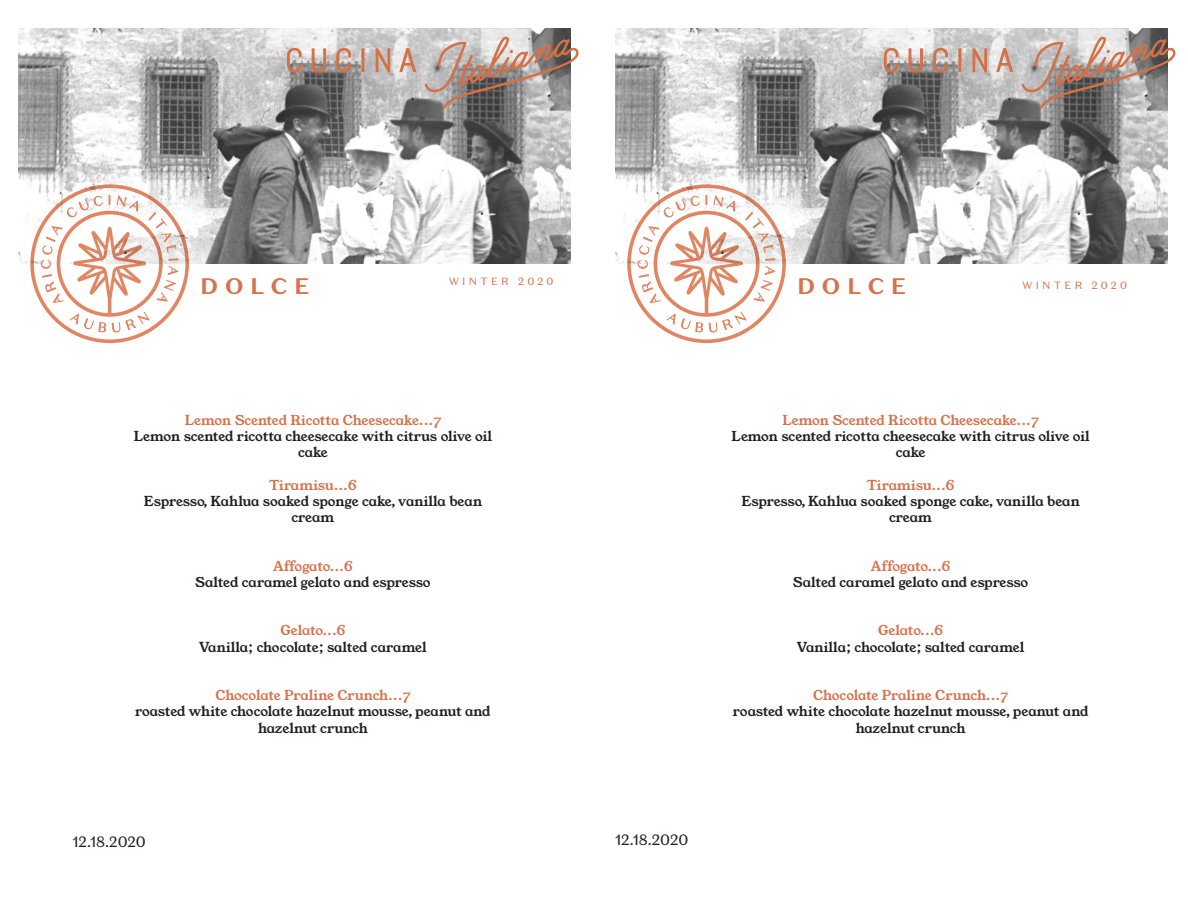
<style>
.page{position:relative;width:1188px;height:918px;background:#fff}
.page>*{position:absolute;margin:0;border:0;box-sizing:border-box;transform-origin:0 0}
.t1{font:700 22.5px "Domaine Sans Text";letter-spacing:.3em;color:#d6724c}
.t2{font:15px "Domaine Sans Text";letter-spacing:-.01em;color:#231f20}
.t3{font:13.5px/16.2px "Young Serif";letter-spacing:-.01em;color:#231f20;text-align:center}
.t4{font:10.5px "Domaine Sans Text";letter-spacing:.3em;color:#d6724c}
.s1{color:#d6724c}
</style>
<div class="page">
<img style="left:18px;top:28px;width:552px;height:236px">
<svg style="left:287px;top:48px;width:15px;height:25px"></svg>
<svg style="left:312px;top:48px;width:14px;height:25px"></svg>
<svg style="left:336px;top:48px;width:15px;height:25px"></svg>
<hr style="left:361px;top:48px;width:3px;height:24px;background:#d57045">
<svg style="left:376px;top:48px;width:14px;height:24px"></svg>
<svg style="left:399px;top:48px;width:17px;height:24px"></svg>
<svg style="left:425px;top:37px;width:154px;height:72px"></svg>
<svg style="left:30px;top:184px;width:159px;height:159px"></svg>
<img style="left:615px;top:28px;width:552px;height:236px">
<svg style="left:884px;top:48px;width:15px;height:25px"></svg>
<svg style="left:909px;top:48px;width:14px;height:25px"></svg>
<svg style="left:933px;top:48px;width:15px;height:25px"></svg>
<hr style="left:958px;top:48px;width:3px;height:24px;background:#d57045">
<svg style="left:973px;top:48px;width:14px;height:24px"></svg>
<svg style="left:996px;top:48px;width:17px;height:24px"></svg>
<svg style="left:1021px;top:37px;width:155px;height:72px"></svg>
<svg style="left:627px;top:184px;width:159px;height:159px"></svg>
<p class="t1" style="left:200px;top:272px;width:111px">DOLCE</p>
<p class="t4" style="left:449px;top:275px;width:106px">WINTER 2020</p>
<p class="t4" style="left:1022px;top:278px;width:106px">WINTER 2020</p>
<p class="t1" style="left:797px;top:272px;width:111px">DOLCE</p>
<p class="t3" style="left:134px;top:412px;width:360px"><span class="s1">Lemon Scented Ricotta Cheesecake...7<br></span>Lemon scented ricotta cheesecake with citrus olive oil cake</p>
<p class="t3" style="left:144px;top:477px;width:340px"><span class="s1">Tiramisu...6<br></span>Espresso, Kahlua soaked sponge cake, vanilla bean cream</p>
<p class="t3" style="left:195px;top:558px;width:237px"><span class="s1">Affogato...6<br></span>Salted caramel gelato and espresso</p>
<p class="t3" style="left:199px;top:623px;width:229px"><span class="s1">Gelato...6<br></span>Vanilla; chocolate; salted caramel</p>
<p class="t3" style="left:135px;top:687px;width:357px"><span class="s1">Chocolate Praline Crunch...7<br></span>roasted white chocolate hazelnut mousse, peanut and hazelnut crunch</p>
<p class="t2" style="left:72px;top:833px;width:75px">12.18.2020</p>
<p class="t2" style="left:615px;top:830px;width:75px">12.18.2020</p>
<p class="t3" style="left:732px;top:412px;width:360px"><span class="s1">Lemon Scented Ricotta Cheesecake...7<br></span>Lemon scented ricotta cheesecake with citrus olive oil cake</p>
<p class="t3" style="left:741px;top:477px;width:340px"><span class="s1">Tiramisu...6<br></span>Espresso, Kahlua soaked sponge cake, vanilla bean cream</p>
<p class="t3" style="left:793px;top:558px;width:237px"><span class="s1">Affogato...6<br></span>Salted caramel gelato and espresso</p>
<p class="t3" style="left:797px;top:623px;width:229px"><span class="s1">Gelato...6<br></span>Vanilla; chocolate; salted caramel</p>
<p class="t3" style="left:733px;top:687px;width:357px"><span class="s1">Chocolate Praline Crunch...7<br></span>roasted white chocolate hazelnut mousse, peanut and hazelnut crunch</p>
</div>
